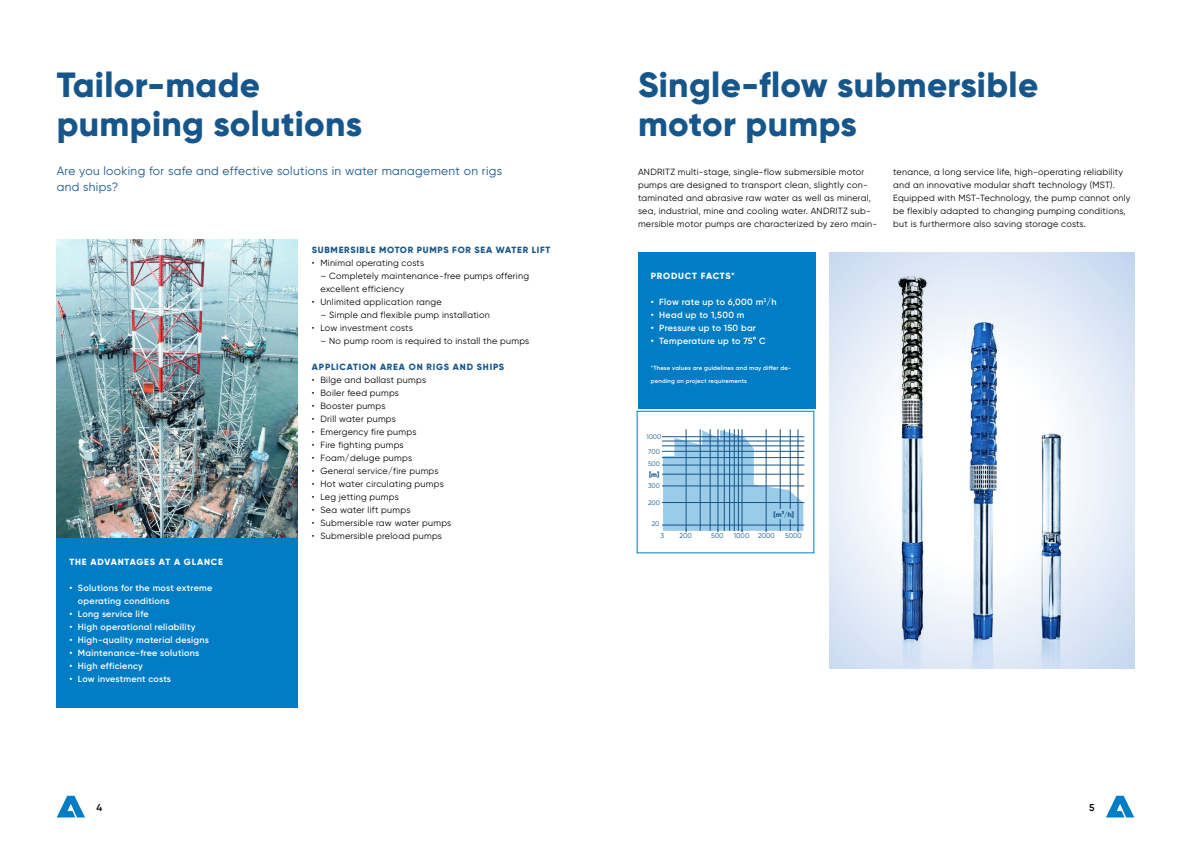
<style>
.page{position:relative;width:1191px;height:842px;background:#fff}
.page>*{position:absolute;margin:0;border:0;box-sizing:border-box;transform-origin:0 0}
.t1{font:800 35px/39px "Gilroy";letter-spacing:.01em;color:#17568b}
.t2{font:12px/16px "Gilroy";letter-spacing:.03em;color:#17568b}
.t3{font:600 10px "Gilroy";color:#000}
.t4{font:9px/13px "Gilroy";letter-spacing:.03em;color:#000}
.t5{font:600 9px/13px "Gilroy";letter-spacing:.03em;color:#fff}
.t6{font:800 9px "Gilroy";letter-spacing:.08em;color:#17568b}
.t7{font:800 9px "Gilroy";letter-spacing:.09em;color:#fff}
.t8{font:6.9px "Gilroy";color:#17568b}
.t9{font:800 6.9px "Gilroy";color:#17568b}
.t10{font:6.7px "Gilroy";color:#17568b}
.t11{font:600 6px/13px "Gilroy";letter-spacing:.03em;color:#fff}
</style>
<div class="page">
<svg style="left:57px;top:796px;width:28px;height:21px"></svg>
<svg style="left:1106px;top:796px;width:28px;height:21px"></svg>
<img style="left:57px;top:240px;width:241px;height:299px">
<div style="left:57px;top:539px;width:241px;height:169px;background:#007dc5"></div>
<hr style="left:686px;top:429px;width:1px;height:103px;background:#17568b">
<hr style="left:700px;top:429px;width:1px;height:102px;background:#17568b">
<hr style="left:710px;top:429px;width:1px;height:102px;background:#17568b">
<hr style="left:718px;top:429px;width:1px;height:103px;background:#17568b">
<hr style="left:724px;top:429px;width:1px;height:102px;background:#17568b">
<hr style="left:729px;top:429px;width:1px;height:102px;background:#17568b">
<hr style="left:734px;top:429px;width:1px;height:102px;background:#17568b">
<hr style="left:738px;top:429px;width:1px;height:102px;background:#17568b">
<hr style="left:766px;top:429px;width:1px;height:103px;background:#17568b">
<hr style="left:780px;top:429px;width:1px;height:80px;background:#17568b">
<hr style="left:790px;top:429px;width:1px;height:80px;background:#17568b">
<hr style="left:798px;top:429px;width:1px;height:103px;background:#17568b">
<hr style="left:662px;top:502px;width:142px;height:1px;background:#17568b">
<hr style="left:662px;top:486px;width:142px;height:1px;background:#17568b">
<hr style="left:662px;top:474px;width:142px;height:1px;background:#17568b">
<hr style="left:662px;top:465px;width:142px;height:1px;background:#17568b">
<hr style="left:662px;top:457px;width:142px;height:1px;background:#17568b">
<hr style="left:662px;top:451px;width:142px;height:1px;background:#17568b">
<hr style="left:662px;top:446px;width:142px;height:1px;background:#17568b">
<hr style="left:662px;top:441px;width:142px;height:1px;background:#17568b">
<hr style="left:742px;top:429px;width:1px;height:103px;background:#17568b">
<hr style="left:662px;top:436px;width:142px;height:1px;background:#17568b">
<hr style="left:662px;top:525px;width:142px;height:1px;background:#17568b">
<svg style="left:663px;top:430px;width:140px;height:101px"></svg>
<div style="left:638px;top:253px;width:177px;height:156px;background:#007dc5"></div>
<svg style="left:829px;top:253px;width:305px;height:416px"></svg>
<img style="left:872px;top:259px;width:68px;height:409px">
<img style="left:1015px;top:401px;width:73px;height:267px">
<img style="left:954px;top:313px;width:59px;height:355px">
<h1 class="t1" style="left:57px;top:65px;width:307px">Tailor-made pumping solutions</h1>
<h2 class="t2" style="left:57px;top:163px;width:447px">Are you looking for safe and effective solutions in water management on rigs and ships?</h2>
<p class="t7" style="left:69px;top:556px;width:155px">THE ADVANTAGES AT A GLANCE</p>
<p class="t5" style="left:78px;top:581px;width:136px;text-indent:-9px">• Solutions for the most extreme operating conditions</p>
<p class="t5" style="left:69px;top:607px;width:81px">• Long service life</p>
<p class="t5" style="left:69px;top:620px;width:127px">• High operational reliability</p>
<p class="t5" style="left:69px;top:633px;width:141px">• High-quality material designs</p>
<p class="t5" style="left:69px;top:646px;width:131px">• Maintenance-free solutions</p>
<p class="t5" style="left:69px;top:659px;width:75px">• High efficiency</p>
<p class="t5" style="left:69px;top:672px;width:103px">• Low investment costs</p>
<p class="t6" style="left:312px;top:244px;width:240px">SUBMERSIBLE MOTOR PUMPS FOR SEA WATER LIFT</p>
<p class="t4" style="left:312px;top:256px;width:114px">• Minimal operating costs</p>
<p class="t4" style="left:320px;top:269px;width:210px">– Completely maintenance-free pumps offering excellent efficiency</p>
<p class="t4" style="left:312px;top:295px;width:131px">• Unlimited application range</p>
<p class="t4" style="left:320px;top:308px;width:171px">– Simple and flexible pump installation</p>
<p class="t4" style="left:312px;top:321px;width:102px">• Low investment costs</p>
<p class="t4" style="left:320px;top:334px;width:210px">– No pump room is required to install the pumps</p>
<p class="t6" style="left:312px;top:361px;width:194px">APPLICATION AREA ON RIGS AND SHIPS</p>
<p class="t4" style="left:312px;top:373px;width:116px">• Bilge and ballast pumps</p>
<p class="t4" style="left:312px;top:386px;width:89px">• Boiler feed pumps</p>
<p class="t4" style="left:312px;top:399px;width:75px">• Booster pumps</p>
<p class="t4" style="left:312px;top:412px;width:85px">• Drill water pumps</p>
<p class="t4" style="left:312px;top:425px;width:106px">• Emergency fire pumps</p>
<p class="t4" style="left:312px;top:438px;width:93px">• Fire fighting pumps</p>
<p class="t4" style="left:312px;top:451px;width:102px">• Foam/deluge pumps</p>
<p class="t4" style="left:312px;top:464px;width:128px">• General service/fire pumps</p>
<p class="t4" style="left:312px;top:477px;width:133px">• Hot water circulating pumps</p>
<p class="t4" style="left:312px;top:490px;width:88px">• Leg jetting pumps</p>
<p class="t4" style="left:312px;top:503px;width:100px">• Sea water lift pumps</p>
<p class="t4" style="left:312px;top:516px;width:141px">• Submersible raw water pumps</p>
<p class="t4" style="left:312px;top:529px;width:132px">• Submersible preload pumps</p>
<h1 class="t1" style="left:638px;top:65px;width:402px">Single-flow submersible motor pumps</h1>
<p class="t4" style="left:638px;top:165px;width:241px">ANDRITZ multi-stage, single-flow submersible motor pumps are designed to transport clean, slightly con&shy;taminated and abrasive raw water as well as mineral, sea, industrial, mine and cooling water. ANDRITZ sub&shy;mersible motor pumps are characterized by zero main-</p>
<p class="t4" style="left:893px;top:165px;width:239px">tenance, a long service life, high-operating reliability and an innovative modular shaft technology (MST).<br>Equipped with MST-Technology, the pump cannot only be flexibly adapted to changing pumping conditions, but is furthermore also saving storage costs.</p>
<p class="t7" style="left:651px;top:270px;width:85px">PRODUCT FACTS*</p>
<p class="t5" style="left:651px;top:295px;width:127px">• Flow rate up to 6,000 m<sup>3</sup>/h</p>
<p class="t5" style="left:651px;top:308px;width:95px">• Head up to 1,500 m</p>
<p class="t5" style="left:651px;top:321px;width:107px">• Pressure up to 150 bar</p>
<p class="t5" style="left:651px;top:334px;width:117px">• Temperature up to 75° C</p>
<p class="t11" style="left:651px;top:361px;width:142px">*These values are guidelines and may differ de&shy;pending on project requirements</p>
<p class="t10" style="left:646px;top:432px;width:16px">1000</p>
<p class="t10" style="left:648px;top:460px;width:13px">500</p>
<p class="t10" style="left:648px;top:482px;width:13px">300</p>
<p class="t10" style="left:648px;top:498px;width:13px">200</p>
<p class="t10" style="left:648px;top:448px;width:13px">700</p>
<p class="t9" style="left:649px;top:470px;width:12px">[m]</p>
<p class="t10" style="left:652px;top:520px;width:9px">20</p>
<p class="t9" style="left:773px;top:510px;width:22px">[m3/h]</p>
<p class="t8" style="left:660px;top:531px;width:5px">3</p>
<p class="t8" style="left:679px;top:531px;width:14px">200</p>
<p class="t8" style="left:711px;top:531px;width:14px">500</p>
<p class="t8" style="left:734px;top:531px;width:17px">1000</p>
<p class="t8" style="left:758px;top:531px;width:18px">2000</p>
<p class="t8" style="left:785px;top:531px;width:18px">5000</p>
<p class="t3" style="left:96px;top:801px;width:7px">4</p>
<p class="t3" style="left:1089px;top:801px;width:7px">5</p>
</div>
